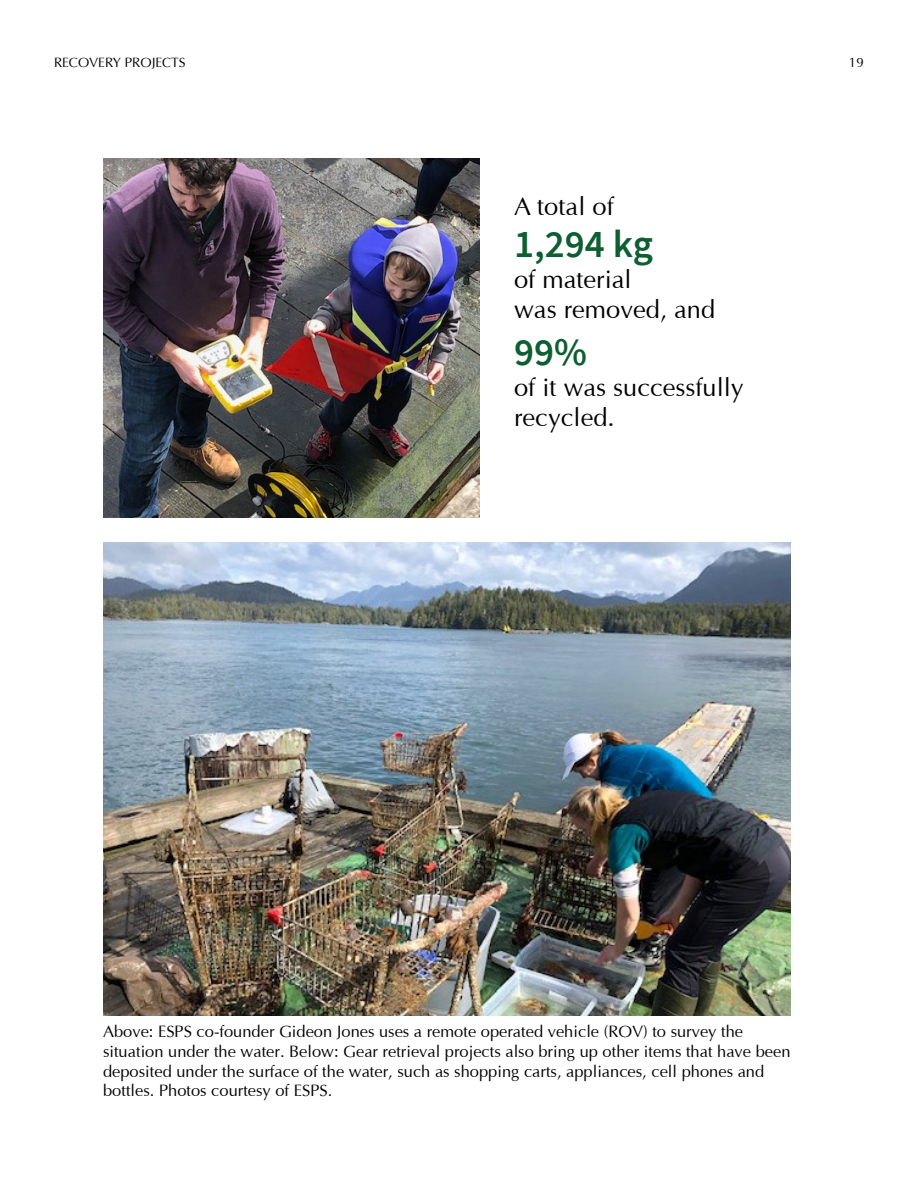
<style>
.page{position:relative;width:918px;height:1188px;background:#fff}
.page>*{position:absolute;margin:0;border:0;box-sizing:border-box;transform-origin:0 0}
.t1{font:600 39px "Source Sans Pro";color:#0d5e30}
.t2{font:25.5px/30.6px "Opulent";color:#000}
.t3{font:16.5px/19.8px "Opulent";color:#000}
.t4{font:13.5px "Opulent";color:#000}
</style>
<div class="page">
<img style="left:103px;top:543px;width:688px;height:473px">
<img style="left:103px;top:159px;width:377px;height:359px">
<p class="t4" style="left:54px;top:54px;width:133px">RECOVERY PROJECTS</p>
<p class="t4" style="left:849px;top:54px;width:17px">19</p>
<h2 class="t2" style="left:514px;top:191px;width:101px">A total of</h2>
<h1 class="t1" style="left:514px;top:219px;width:140px">1,294 kg</h1>
<h2 class="t2" style="left:514px;top:264px;width:203px">of material<br>was removed, and</h2>
<h1 class="t1" style="left:514px;top:327px;width:74px">99%</h1>
<h2 class="t2" style="left:514px;top:372px;width:231px">of it was successfully recycled.</h2>
<p class="t3" style="left:103px;top:1022px;width:689px">Above: ESPS co-founder Gideon Jones uses a remote operated vehicle (ROV) to survey the situation under the water. Below: Gear retrieval projects also bring up other items that have been deposited under the surface of the water, such as shopping carts, appliances, cell phones and bottles. Photos courtesy of ESPS.</p>
</div>
